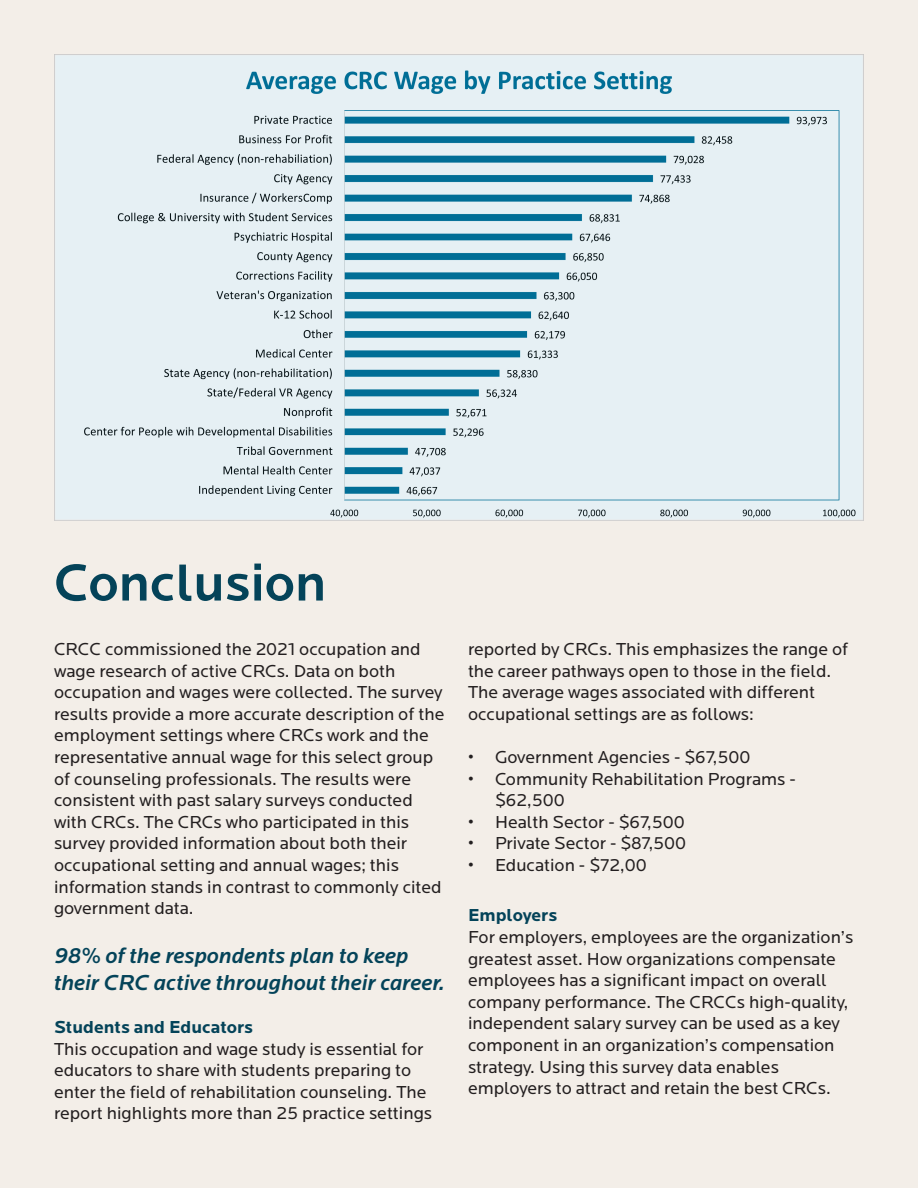
<style>
.page{position:relative;width:918px;height:1188px;background:#f3eee8}
.page>*{position:absolute;margin:0;border:0;box-sizing:border-box;transform-origin:0 0}
.t1{font:500 54px "Locator";color:#044359}
.t2{font:italic 500 22.5px/27px "Locator";color:#044359}
.t3{font:18px/21.6px "Locator";color:#231f20}
.t4{font:700 18px "Locator";color:#044359}
</style>
<div class="page">
<svg style="left:56px;top:56px;width:806px;height:463px;fill:#e6f0f4"></svg>
<p class="t1" style="left:54px;top:552px;width:274px">Conclusion</p>
<p class="t3" style="left:54px;top:638px;width:392px">CRCC commissioned the 2021 occupation and wage research of active CRCs. Data on both occupation and wages were collected. The survey results provide a more accurate description of the employment settings where CRCs work and the representative annual wage for this select group of counseling professionals. The results were consistent with past salary surveys conducted with CRCs. The CRCs who participated in this survey provided information about both their occupational setting and annual wages; this information stands in contrast to commonly cited government data.</p>
<p class="t2" style="left:54px;top:942px;width:392px">98% of the respondents plan to keep their CRC active throughout their career.</p>
<p class="t4" style="left:54px;top:1017px;width:201px">Students and Educators</p>
<p class="t3" style="left:54px;top:1038px;width:380px">This occupation and wage study is essential for educators to share with students preparing to enter the field of rehabilitation counseling. The report highlights more than 25 practice settings</p>
<p class="t3" style="left:468px;top:638px;width:382px">reported by CRCs. This emphasizes the range of the career pathways open to those in the field.<br>The average wages associated with different occupational settings are as follows:</p>
<p class="t3" style="left:468px;top:746px;width:284px">• Government Agencies - $67,500</p>
<p class="t3" style="left:495px;top:768px;width:302px;text-indent:-27px">• Community Rehabilitation Programs - $62,500</p>
<p class="t3" style="left:468px;top:811px;width:218px">• Health Sector - $67,500</p>
<p class="t3" style="left:468px;top:833px;width:220px">• Private Sector - $87,500</p>
<p class="t3" style="left:468px;top:854px;width:180px">• Education - $72,00</p>
<p class="t4" style="left:468px;top:905px;width:91px">Employers</p>
<p class="t3" style="left:468px;top:926px;width:387px">For employers, employees are the organization’s greatest asset. How organizations compensate employees has a significant impact on overall company performance. The CRCCs high-quality, independent salary survey can be used as a key component in an organization’s compensation strategy. Using this survey data enables employers to attract and retain the best CRCs.</p>
</div>
